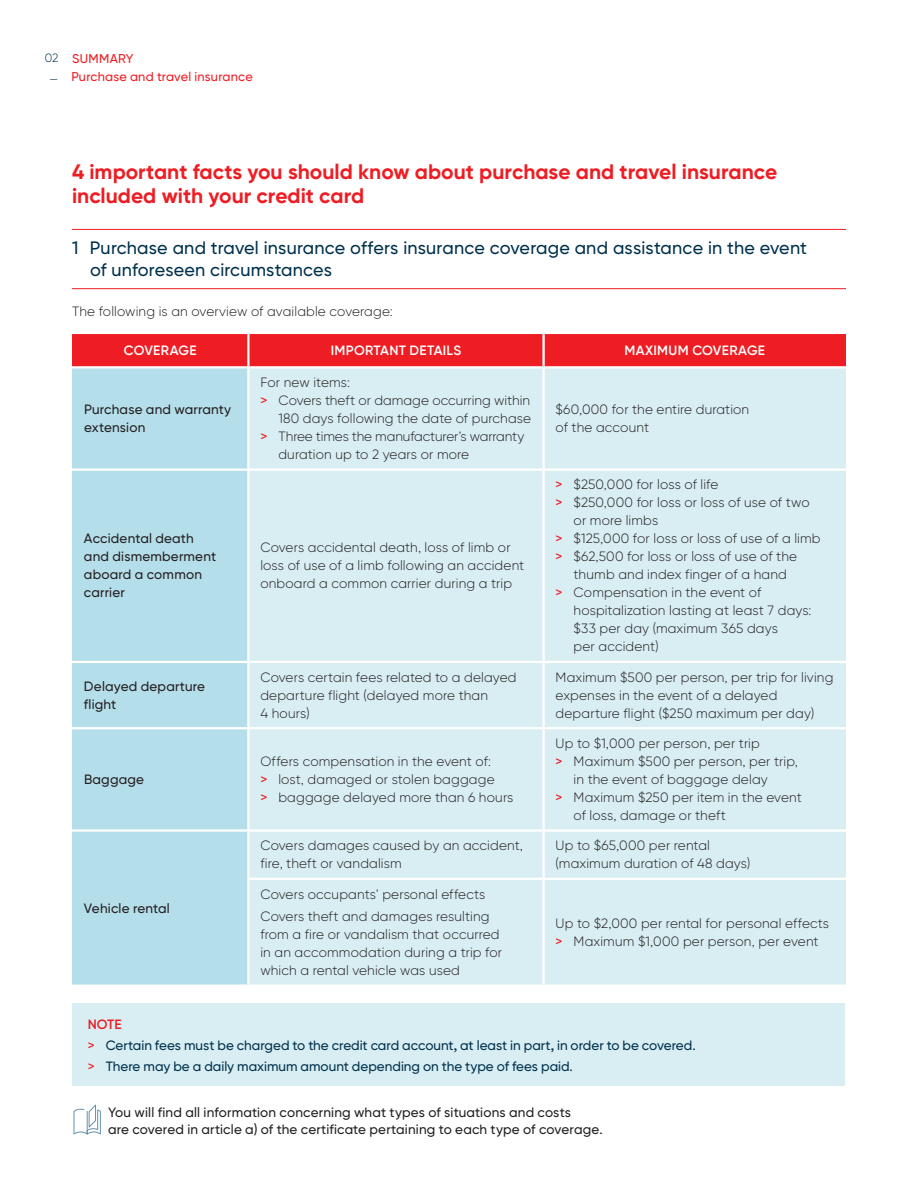
<style>
.page{position:relative;width:918px;height:1188px;background:#fff}
.page>*{position:absolute;margin:0;border:0;box-sizing:border-box;transform-origin:0 0}
.t1{font:700 21px/24px "Gilroy BN";color:#ee1d23}
.t2{font:500 18px/22.5px "Gilroy BN";letter-spacing:.01em;color:#00314d}
.t3{font:300 13.5px/18px "Gilroy BN";letter-spacing:.01em;color:#231f20}
.t4{font:500 13.5px/18px "Gilroy BN";letter-spacing:.015em;color:#231f20}
.t5{font:500 13.5px/21px "Gilroy BN";color:#00314d}
.t6{font:600 13.5px "Gilroy BN";letter-spacing:.02em;color:#fff}
.t7{font:300 13.5px "Gilroy BN";letter-spacing:-.01em;color:#231f20}
.t8{font:500 12.75px/18px "Gilroy BN";letter-spacing:.015em;color:#ee1d23}
.t9{font:300 12px/21px "Gilroy BN";color:#00314d;text-align:center}
.s1{font-weight:500;color:#ee1d23}
.s2{font-weight:600;color:#ee1d23}
.s3{color:#ee1d23}
</style>
<div class="page">
<hr style="left:72px;top:229px;width:774px;height:1px;background:#ee1d23">
<hr style="left:72px;top:288px;width:774px;height:1px;background:#ee1d23">
<div style="left:72px;top:334px;width:774px;height:32px;background:#ee1d23"></div>
<div style="left:72px;top:368px;width:175px;height:617px;background:#b5deeb"></div>
<div style="left:250px;top:368px;width:596px;height:617px;background:#d9eef3"></div>
<hr style="left:247px;top:334px;width:3px;height:32px;background:#fff">
<hr style="left:72px;top:469px;width:472px;height:2px;background:#fff">
<hr style="left:544px;top:469px;width:302px;height:2px;background:#fff">
<hr style="left:72px;top:661px;width:472px;height:2px;background:#fff">
<hr style="left:544px;top:661px;width:302px;height:2px;background:#fff">
<hr style="left:72px;top:727px;width:472px;height:2px;background:#fff">
<hr style="left:544px;top:727px;width:302px;height:2px;background:#fff">
<hr style="left:72px;top:829px;width:472px;height:3px;background:#fff">
<hr style="left:544px;top:829px;width:302px;height:3px;background:#fff">
<hr style="left:247px;top:878px;width:297px;height:2px;background:#fff">
<hr style="left:544px;top:878px;width:302px;height:2px;background:#fff">
<hr style="left:542px;top:334px;width:3px;height:32px;background:#fff">
<hr style="left:542px;top:368px;width:3px;height:101px;background:#fff">
<hr style="left:542px;top:471px;width:3px;height:190px;background:#fff">
<hr style="left:542px;top:663px;width:3px;height:64px;background:#fff">
<hr style="left:542px;top:729px;width:3px;height:100px;background:#fff">
<hr style="left:542px;top:832px;width:3px;height:46px;background:#fff">
<hr style="left:542px;top:880px;width:3px;height:105px;background:#fff">
<div style="left:73px;top:1003px;width:772px;height:83px;background:#d9eef3"></div>
<svg style="left:74px;top:1105px;width:27px;height:29px"></svg>
<p class="t9" style="left:45px;top:49px;width:15px">02 —</p>
<p class="t8" style="left:71px;top:51px;width:183px">SUMMARY<br>Purchase and travel insurance</p>
<h1 class="t1" style="left:72px;top:162px;width:707px">4 important facts you should know about purchase and travel insurance included with your credit card</h1>
<h2 class="t2" style="left:90px;top:238px;width:719px;text-indent:-18px">1 Purchase and travel insurance offers insurance coverage and assistance in the event of unforeseen circumstances</h2>
<p class="t3" style="left:72px;top:304px;width:322px">The following is an overview of available coverage:</p>
<p class="t6" style="left:124px;top:346px;width:74px">COVERAGE</p>
<p class="t6" style="left:331px;top:346px;width:132px">IMPORTANT DETAILS</p>
<p class="t6" style="left:625px;top:346px;width:142px">MAXIMUM COVERAGE</p>
<p class="t4" style="left:84px;top:402px;width:149px">Purchase and warranty extension</p>
<p class="t3" style="left:260px;top:375px;width:91px">For new items:</p>
<p class="t3" style="left:260px;top:393px;width:271px"><span class="s1">&gt;</span> Covers theft or damage occurring within</p>
<p class="t3" style="left:278px;top:411px;width:254px">180 days following the date of purchase</p>
<p class="t7" style="left:260px;top:432px;width:266px"><span class="s1">&gt;</span> Three times the manufacturer’s warranty</p>
<p class="t3" style="left:278px;top:447px;width:192px">duration up to 2 years or more</p>
<p class="t4" style="left:84px;top:531px;width:134px">Accidental death and dismemberment aboard a common carrier</p>
<p class="t3" style="left:260px;top:540px;width:265px">Covers accidental death, loss of limb or loss of use of a limb following an accident onboard a common carrier during a trip</p>
<p class="t3" style="left:556px;top:402px;width:195px">$60,000 for the entire duration of the account</p>
<p class="t3" style="left:556px;top:477px;width:164px"><span class="s1">&gt;</span> $250,000 for loss of life</p>
<p class="t3" style="left:556px;top:495px;width:256px"><span class="s1">&gt;</span> $250,000 for loss or loss of use of two</p>
<p class="t3" style="left:574px;top:513px;width:86px">or more limbs</p>
<p class="t3" style="left:556px;top:531px;width:267px"><span class="s1">&gt;</span> $125,000 for loss or loss of use of a limb</p>
<p class="t3" style="left:556px;top:549px;width:243px"><span class="s1">&gt;</span> $62,500 for loss or loss of use of the</p>
<p class="t3" style="left:574px;top:567px;width:215px">thumb and index finger of a hand</p>
<p class="t3" style="left:556px;top:585px;width:207px"><span class="s1">&gt;</span> Compensation in the event of</p>
<p class="t3" style="left:574px;top:603px;width:239px">hospitalization lasting at least 7 days:</p>
<p class="t3" style="left:574px;top:621px;width:206px">$33 per day (maximum 365 days</p>
<p class="t3" style="left:574px;top:639px;width:87px">per accident)</p>
<p class="t4" style="left:84px;top:678px;width:123px">Delayed departure flight</p>
<p class="t3" style="left:260px;top:669px;width:258px">Covers certain fees related to a delayed departure flight (delayed more than<br>4 hours)</p>
<p class="t3" style="left:556px;top:669px;width:279px">Maximum $500 per person, per trip for living expenses in the event of a delayed departure flight ($250 maximum per day)</p>
<p class="t4" style="left:84px;top:772px;width:62px">Baggage</p>
<p class="t4" style="left:84px;top:900px;width:87px">Vehicle rental</p>
<p class="t3" style="left:260px;top:754px;width:255px">Offers compensation in the event of:<br><span class="s1">&gt;</span> lost, damaged or stolen baggage<br><span class="s1">&gt;</span> baggage delayed more than 6 hours</p>
<p class="t3" style="left:556px;top:736px;width:206px">Up to $1,000 per person, per trip</p>
<p class="t3" style="left:556px;top:754px;width:244px"><span class="s1">&gt;</span> Maximum $500 per person, per trip,</p>
<p class="t3" style="left:574px;top:772px;width:196px">in the event of baggage delay</p>
<p class="t3" style="left:556px;top:790px;width:248px"><span class="s1">&gt;</span> Maximum $250 per item in the event</p>
<p class="t3" style="left:574px;top:808px;width:154px">of loss, damage or theft</p>
<p class="t3" style="left:260px;top:838px;width:264px">Covers damages caused by an accident, fire, theft or vandalism</p>
<p class="t3" style="left:556px;top:838px;width:196px">Up to $65,000 per rental (maximum duration of 48 days)</p>
<p class="t3" style="left:260px;top:884px;width:231px;line-height:22.5px">Covers occupants’ personal effects<br>Covers theft and damages resulting</p>
<p class="t3" style="left:260px;top:927px;width:243px">from a fire or vandalism that occurred in an accommodation during a trip for which a rental vehicle was used</p>
<p class="t3" style="left:556px;top:916px;width:275px">Up to $2,000 per rental for personal effects <span class="s1">&gt;</span> Maximum $1,000 per person, per event</p>
<p class="t5" style="left:88px;top:1015px;width:609px"><span class="s2">NOTE<br></span><span class="s3">&gt;</span> Certain fees must be charged to the credit card account, at least in part, in order to be covered. <span class="s3">&gt;</span> There may be a daily maximum amount depending on the type of fees paid.</p>
<p class="t4" style="left:108px;top:1105px;width:496px;line-height:17.2px">You will find all information concerning what types of situations and costs<br>are covered in article a) of the certificate pertaining to each type of coverage.</p>
</div>
